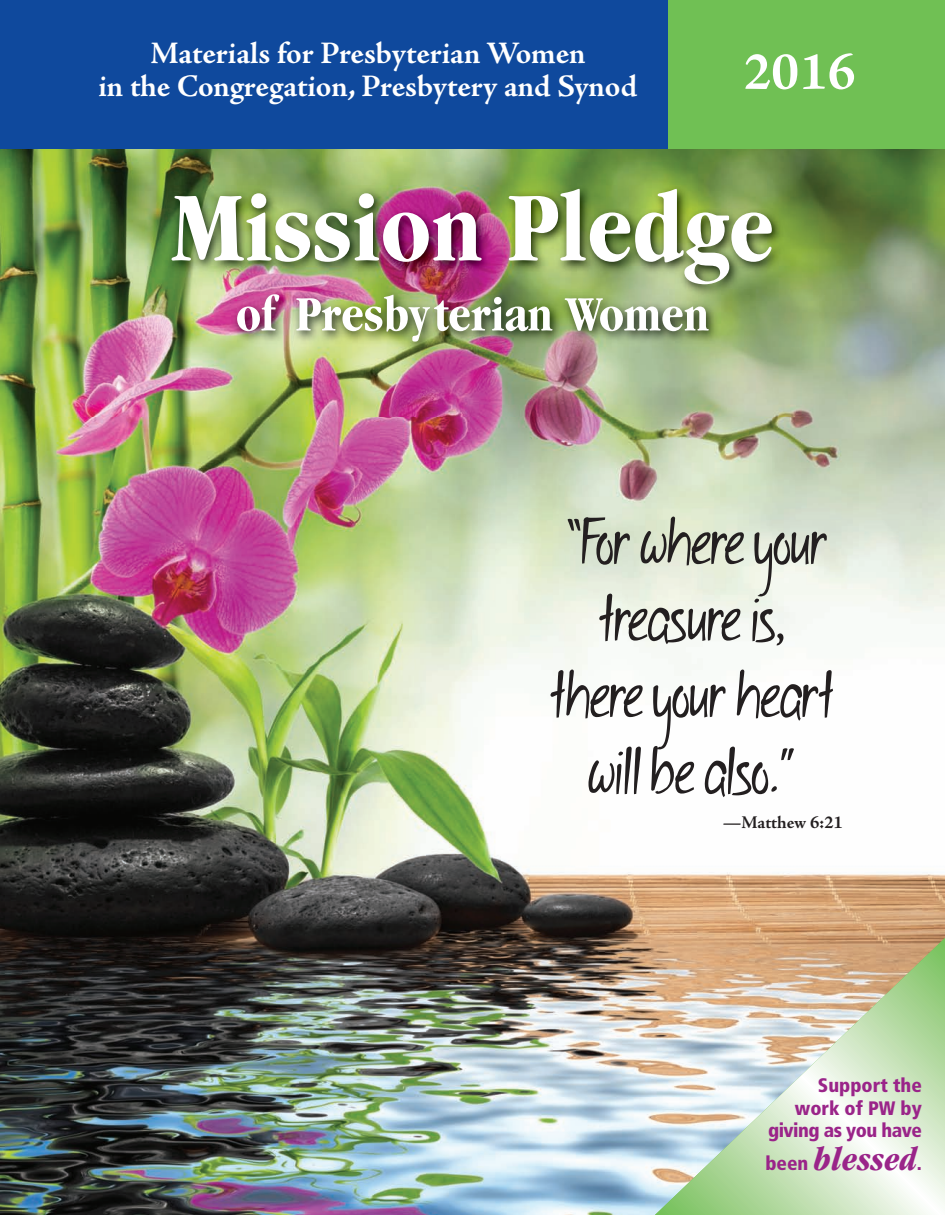
<style>
.page{position:relative;width:945px;height:1215px;background:#fff}
.page>*{position:absolute;margin:0;border:0;box-sizing:border-box;transform-origin:0 0}
.t1{font:700 condensed 102px "Garamond";color:#fff}
.t2{font:63px/76.5px "Of Wildflowersand Wings";color:#231f20;text-align:center}
.t3{font:700 54px "Adobe Jenson Pro";color:#fff}
.t4{font:700 condensed 51px "Garamond";color:#fff}
.t5{font:italic 700 condensed 34.5px "Garamond";color:#9a2489}
.t6{font:700 31.5px/33px "Adobe Jenson Pro";letter-spacing:-.005em;color:#fff;text-align:center}
.t7{font:900 condensed 19.5px/22.5px "Frutiger LT Std";color:#9a2489;text-align:right}
.t8{font:700 18px "Adobe Jenson Pro";letter-spacing:-.005em;color:#231f20}
.s1{font-family:"Frutiger LT Std";font-weight:900;font-style:normal;font-size:19.5px}
</style>
<div class="page">
<img style="left:0;top:148px;width:945px;height:1067px">
<div style="left:0;top:0;width:670px;height:148px;background:#0f499d"></div>
<div style="left:668px;top:0;width:277px;height:148px;background:#70c054"></div>
<svg style="left:655px;top:938px;width:290px;height:277px;background:#d3d7bd"></svg>
<img style="left:41px;top:163px;width:870px;height:253px">
<p class="t6" style="left:99px;top:40px;width:540px">Materials for Presbyterian Women<br>in the Congregation, Presbytery and Synod</p>
<h3 class="t3" style="left:743px;top:52px;width:115px">2016</h3>
<h1 class="t1" style="left:171px;top:189px;width:605px">Mission Pledge</h1>
<h3 class="t4" style="left:236px;top:295px;width:475px">of Presbyterian Women</h3>
<h2 class="t2" style="left:551px;top:503px;width:285px">“For where your treasure is, there your heart will be also.”</h2>
<p class="t8" style="left:723px;top:816px;width:122px">—Matthew 6:21</p>
<p class="t7" style="left:768px;top:1076px;width:155px">Support the<br>work of PW by giving as you have</p>
<p class="t5" style="left:765px;top:1146px;width:158px"><span class="s1">been</span> blessed<span class="s1">.</span></p>
</div>
